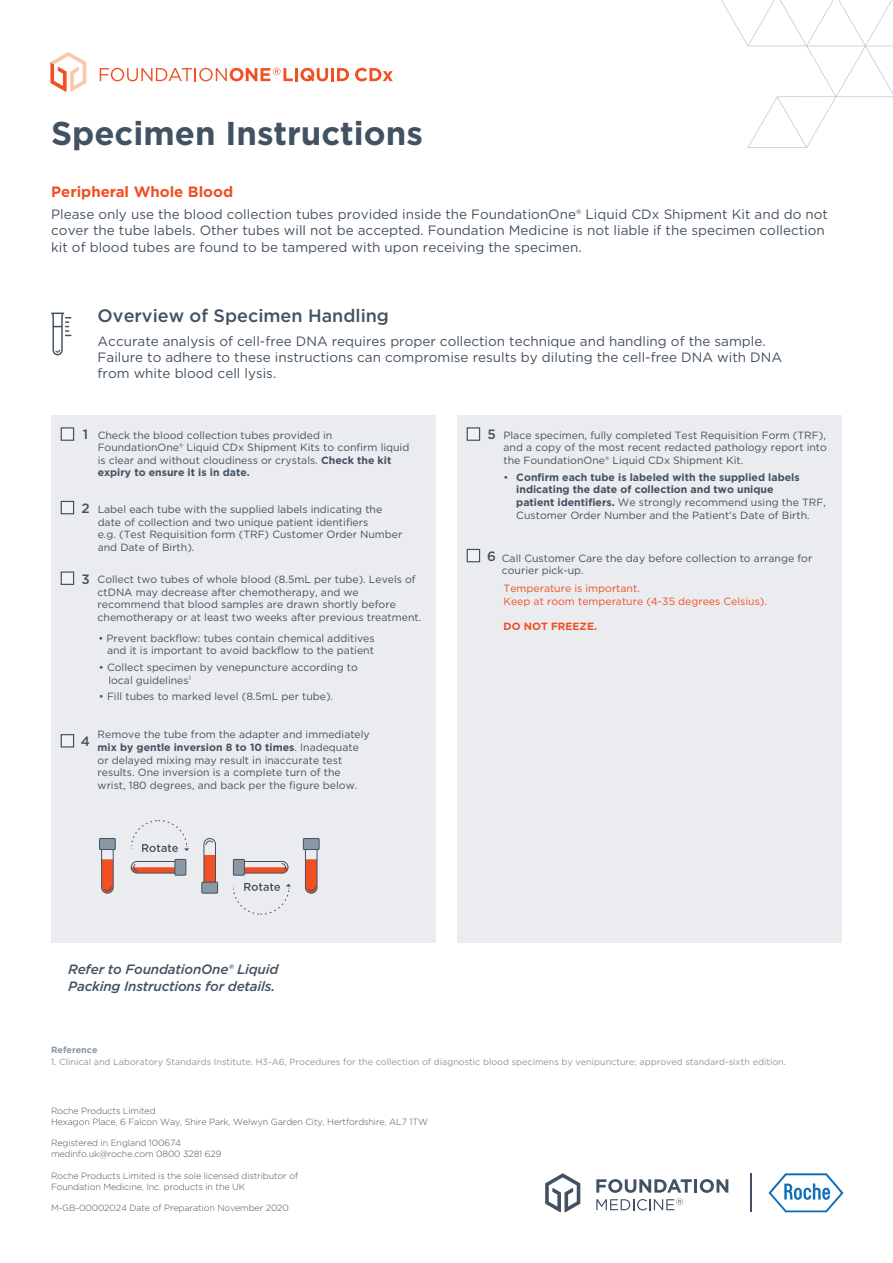
<style>
.page{position:relative;width:893px;height:1263px;background:#fff}
.page>*{position:absolute;margin:0;border:0;box-sizing:border-box;transform-origin:0 0}
.t1{font:700 33px "Gotham";color:#435262}
.t2{font:500 18px "Gotham";color:#435262}
.t3{font:700 15px "Gotham";color:#f05024}
.t4{font:13.5px/16.2px "Gotham";color:#435262}
.t5{font:italic 500 13.5px/16.2px "Gotham";letter-spacing:-.015em;color:#435262}
.t6{font:500 13.5px "Gotham";color:#435262}
.t7{font:10.5px/12.6px "Gotham";color:#435262}
.t8{font:700 10.5px/12.6px "Gotham";color:#435262}
.t9{font:10.5px/12.6px "Gotham";color:#f05024}
.t10{font:700 10.5px "Gotham";color:#f05024}
.t11{font:300 9px/10.8px "Gotham";letter-spacing:-.01em;color:#435262}
.t12{font:9px "Gotham";color:#8998a4}
.t13{font:700 9px "Gotham";color:#8998a4}
.s1{font-weight:400}
.s2{font-weight:700}
</style>
<div class="page">
<div style="left:51px;top:416px;width:385px;height:527px;background:#eaecef"></div>
<svg style="left:768px;top:1173px;width:75px;height:39px"></svg>
<hr style="left:751px;top:1173px;width:1px;height:39px;background:#435262">
<svg style="left:545px;top:1173px;width:35px;height:39px"></svg>
<svg style="left:596px;top:1179px;width:132px;height:31px"></svg>
<svg style="left:721px;top:0;width:172px;height:148px"></svg>
<div style="left:457px;top:416px;width:385px;height:527px;background:#eaecef"></div>
<div style="left:61px;top:427px;width:13px;height:14px;background:#f0f2f3;border:1px solid #435262"></div>
<div style="left:467px;top:427px;width:13px;height:14px;background:#f0f2f3;border:1px solid #435262"></div>
<div style="left:61px;top:501px;width:13px;height:13px;background:#f0f2f3;border:1px solid #435262"></div>
<div style="left:467px;top:549px;width:13px;height:13px;background:#f0f2f3;border:1px solid #435262"></div>
<div style="left:61px;top:571px;width:13px;height:14px;background:#f0f2f3;border:1px solid #435262"></div>
<div style="left:61px;top:734px;width:13px;height:13px;background:#f0f2f3;border:1px solid #435262"></div>
<svg style="left:101px;top:850px;width:13px;height:44px"></svg>
<div style="left:100px;top:838px;width:15px;height:11px;background:#8998a4"></div>
<div style="left:99px;top:838px;width:17px;height:12px;border:1px solid #435262"></div>
<svg style="left:130px;top:861px;width:44px;height:13px"></svg>
<div style="left:175px;top:859px;width:11px;height:16px;background:#8998a4"></div>
<div style="left:174px;top:859px;width:12px;height:17px;border:1px solid #435262"></div>
<svg style="left:203px;top:838px;width:13px;height:44px"></svg>
<div style="left:202px;top:882px;width:16px;height:11px;background:#8998a4"></div>
<div style="left:201px;top:882px;width:17px;height:12px;border:1px solid #435262"></div>
<svg style="left:245px;top:861px;width:44px;height:13px"></svg>
<div style="left:233px;top:859px;width:11px;height:16px;background:#8998a4"></div>
<div style="left:233px;top:859px;width:12px;height:17px;border:1px solid #435262"></div>
<svg style="left:305px;top:850px;width:13px;height:44px"></svg>
<div style="left:303px;top:838px;width:16px;height:11px;background:#8998a4"></div>
<div style="left:303px;top:838px;width:17px;height:12px;border:1px solid #435262"></div>
<svg style="left:130px;top:820px;width:59px;height:32px"></svg>
<svg style="left:233px;top:883px;width:58px;height:32px"></svg>
<svg style="left:51px;top:313px;width:21px;height:42px"></svg>
<svg style="left:50px;top:52px;width:36px;height:40px"></svg>
<svg style="left:100px;top:68px;width:249px;height:14px"></svg>
<svg style="left:355px;top:68px;width:38px;height:13px"></svg>
<h1 class="t1" style="left:51px;top:112px;width:373px">Specimen Instructions</h1>
<h3 class="t3" style="left:51px;top:182px;width:184px">Peripheral Whole Blood</h3>
<p class="t4" style="left:51px;top:206px;width:778px">Please only use the blood collection tubes provided inside the FoundationOne® Liquid CDx Shipment Kit and do not cover the tube labels. Other tubes will not be accepted. Foundation Medicine is not liable if the specimen collection kit of blood tubes are found to be tampered with upon receiving the specimen.</p>
<h2 class="t2" style="left:98px;top:304px;width:293px">Overview of Specimen Handling</h2>
<p class="t4" style="left:98px;top:333px;width:686px">Accurate analysis of cell-free DNA requires proper collection technique and handling of the sample.<br>Failure to adhere to these instructions can compromise results by diluting the cell-free DNA with DNA from white blood cell lysis.</p>
<p class="t6" style="left:83px;top:426px;width:7px">1</p>
<p class="t6" style="left:487px;top:426px;width:10px">5</p>
<p class="t7" style="left:504px;top:428px;width:325px;text-align:justify">Place specimen, fully completed Test Requisition Form (TRF), and a copy of the most recent redacted pathology report into the FoundationOne® Liquid CDx Shipment Kit.</p>
<p class="t8" style="left:516px;top:471px;width:311px;text-indent:-13px"><span class="s1">•</span> Confirm each tube is labeled with the supplied labels indicating the date of collection and two unique<br>patient identifiers. <span class="s1">We strongly recommend using the TRF, Customer Order Number and the Patient’s Date of Birth.</span></p>
<p class="t7" style="left:98px;top:428px;width:313px">Check the blood collection tubes provided in FoundationOne® Liquid CDx Shipment Kits to confirm liquid is clear and without cloudiness or crystals. <span class="s2">Check the kit expiry to ensure it is in date.</span></p>
<p class="t7" style="left:98px;top:503px;width:306px">Label each tube with the supplied labels indicating the date of collection and two unique patient identifiers<br>e.g. (Test Requisition form (TRF) Customer Order Number and Date of Birth).</p>
<p class="t6" style="left:81px;top:499px;width:10px">2</p>
<p class="t6" style="left:487px;top:547px;width:10px">6</p>
<p class="t7" style="left:502px;top:551px;width:312px">Call Customer Care the day before collection to arrange for courier pick-up.</p>
<p class="t9" style="left:504px;top:582px;width:265px">Temperature is important.<br>Keep at room temperature (4-35 degrees Celsius).</p>
<p class="t10" style="left:504px;top:619px;width:95px">DO NOT FREEZE.</p>
<p class="t6" style="left:81px;top:570px;width:10px">3</p>
<p class="t7" style="left:98px;top:573px;width:325px">Collect two tubes of whole blood (8.5mL per tube). Levels of ctDNA may decrease after chemotherapy, and we recommend that blood samples are drawn shortly before chemotherapy or at least two weeks after previous treatment.</p>
<p class="t6" style="left:81px;top:733px;width:11px">4</p>
<p class="t7" style="left:98px;top:631px;width:278px;text-align:right">• Prevent backflow: tubes contain chemical additives and it is important to avoid backflow to the patient</p>
<p class="t7" style="left:108px;top:661px;width:251px;text-indent:-9px">• Collect specimen by venepuncture according to local guidelines<sup>1</sup></p>
<p class="t7" style="left:99px;top:690px;width:236px">• Fill tubes to marked level (8.5mL per tube).</p>
<p class="t7" style="left:98px;top:728px;width:274px">Remove the tube from the adapter and immediately <span class="s2">mix by gentle inversion 8 to 10 times</span>. Inadequate or delayed mixing may result in inaccurate test results. One inversion is a complete turn of the wrist, 180 degrees, and back per the figure below.</p>
<p class="t5" style="left:68px;top:961px;width:212px">Refer to FoundationOne® Liquid<br>Packing Instructions for details.</p>
<p class="t13" style="left:51px;top:1044px;width:48px">Reference</p>
<p class="t12" style="left:51px;top:1056px;width:736px">1. Clinical and Laboratory Standards Institute. H3-A6, Procedures for the collection of diagnostic blood specimens by venipuncture; approved standard-sixth edition.</p>
<p class="t11" style="left:51px;top:1105px;width:378px">Roche Products Limited<br>Hexagon Place, 6 Falcon Way, Shire Park, Welwyn Garden City, Hertfordshire, AL7 1TW</p>
<p class="t11" style="left:51px;top:1137px;width:172px">Registered in England 100674 medinfo.uk@roche.com 0800 3281 629</p>
<p class="t11" style="left:51px;top:1170px;width:249px">Roche Products Limited is the sole licensed distributor of<br>Foundation Medicine, Inc. products in the UK</p>
<p class="t11" style="left:51px;top:1202px;width:239px">M-GB-00002024 Date of Preparation November 2020</p>
</div>
